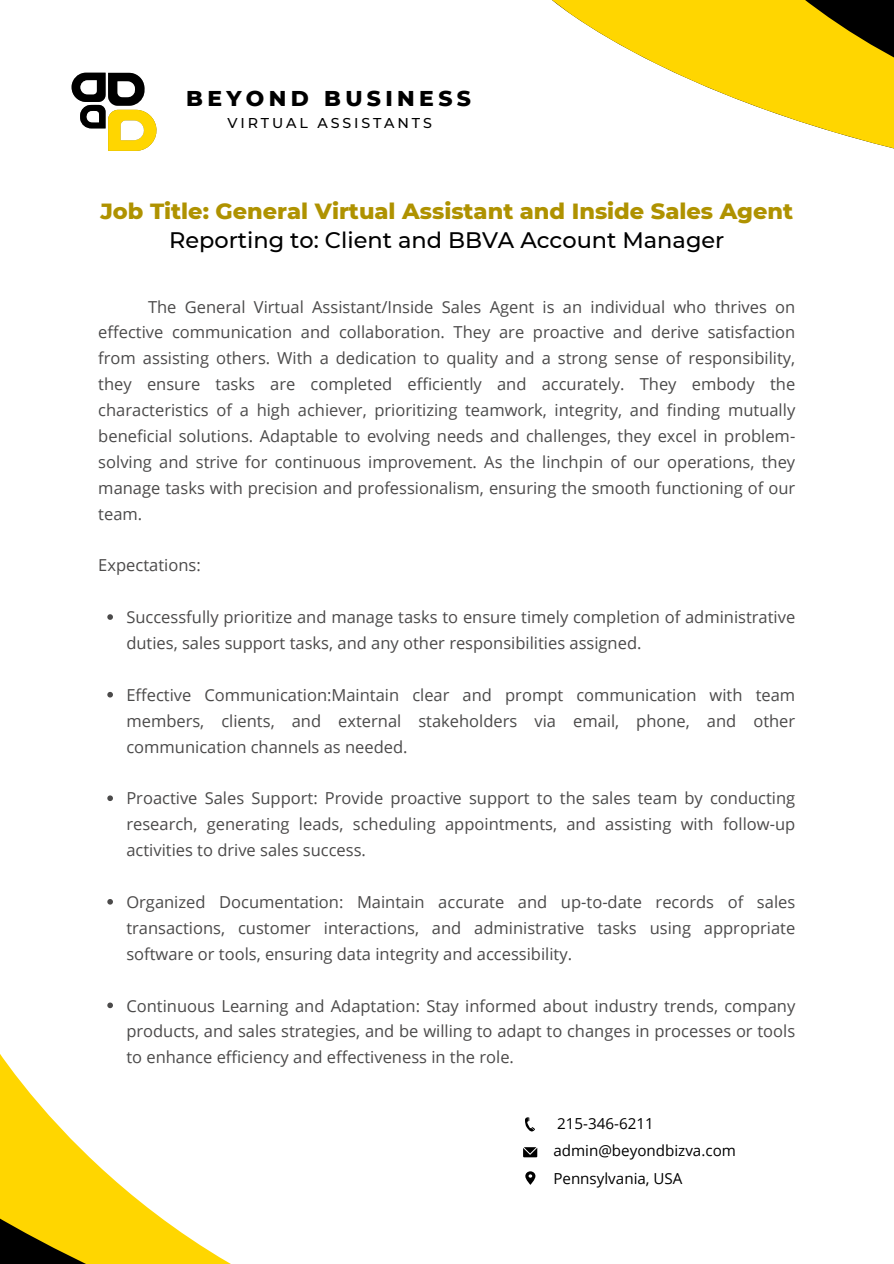
<style>
.page{position:relative;width:894px;height:1264px;background:#fff}
.page>*{position:absolute;margin:0;border:0;box-sizing:border-box;transform-origin:0 0}
.t1{font:800 22.35px/29.2px "Montserrat";color:#af9200;text-align:center}
.t2{font:800 21.9px "Montserrat";letter-spacing:.2em;color:#000}
.t3{font:16.5px/25.8px "Open Sans";color:#4b4a4a;text-align:justify}
.t4{font:15.15px "Open Sans";color:#000}
.t5{font:500 14.25px "Montserrat";letter-spacing:.2em;color:#000}
.s1{font-weight:500;color:#000}
</style>
<div class="page">
<svg style="left:0;top:1067px;width:538px;height:196px"></svg>
<svg style="left:552px;top:0;width:341px;height:149px;fill:#ffd600"></svg>
<svg style="left:107px;top:614px;width:6px;height:6px"></svg>
<svg style="left:107px;top:692px;width:6px;height:5px"></svg>
<svg style="left:107px;top:795px;width:6px;height:6px"></svg>
<svg style="left:107px;top:899px;width:6px;height:5px"></svg>
<svg style="left:107px;top:1002px;width:6px;height:6px"></svg>
<svg style="left:525px;top:1117px;width:10px;height:14px"></svg>
<svg style="left:523px;top:1147px;width:14px;height:10px"></svg>
<svg style="left:525px;top:1171px;width:10px;height:13px"></svg>
<svg style="left:71px;top:72px;width:86px;height:79px"></svg>
<p class="t2" style="left:186px;top:85px;width:286px">BEYOND BUSINESS</p>
<p class="t5" style="left:227px;top:114px;width:206px">VIRTUAL ASSISTANTS</p>
<p class="t1" style="left:100px;top:196px;width:694px">Job Title: General Virtual Assistant and Inside Sales Agent<br><span class="s1">Reporting to: Client and BBVA Account Manager</span></p>
<p class="t3" style="left:98px;top:293px;width:698px;text-indent:50px">The General Virtual Assistant/Inside Sales Agent is an individual who thrives on effective communication and collaboration. They are proactive and derive satisfaction from assisting others. With a dedication to quality and a strong sense of responsibility, they ensure tasks are completed efficiently and accurately. They embody the characteristics of a high achiever, prioritizing teamwork, integrity, and finding mutually beneficial solutions. Adaptable to evolving needs and challenges, they excel in problem&shy;solving and strive for continuous improvement. As the linchpin of our operations, they manage tasks with precision and professionalism, ensuring the smooth functioning of our team.</p>
<p class="t3" style="left:98px;top:552px;width:104px">Expectations:</p>
<h1 class="t3" style="left:126px;top:604px;width:670px">Successfully prioritize and manage tasks to ensure timely completion of administrative duties, sales support tasks, and any other responsibilities assigned.</h1>
<p class="t3" style="left:126px;top:681px;width:670px">Effective Communication:Maintain clear and prompt communication with team members, clients, and external stakeholders via email, phone, and other communication channels as needed.</p>
<h2 class="t3" style="left:126px;top:785px;width:670px">Proactive Sales Support: Provide proactive support to the sales team by conducting research, generating leads, scheduling appointments, and assisting with follow-up activities to drive sales success.</h2>
<h3 class="t3" style="left:126px;top:888px;width:670px">Organized Documentation: Maintain accurate and up-to-date records of sales transactions, customer interactions, and administrative tasks using appropriate software or tools, ensuring data integrity and accessibility.</h3>
<h3 class="t3" style="left:126px;top:992px;width:670px">Continuous Learning and Adaptation: Stay informed about industry trends, company products, and sales strategies, and be willing to adapt to changes in processes or tools to enhance efficiency and effectiveness in the role.</h3>
<p class="t4" style="left:557px;top:1112px;width:98px">215-346-6211</p>
<p class="t4" style="left:553px;top:1140px;width:184px">admin@beyondbizva.com</p>
<p class="t4" style="left:553px;top:1167px;width:131px">Pennsylvania, USA</p>
</div>
